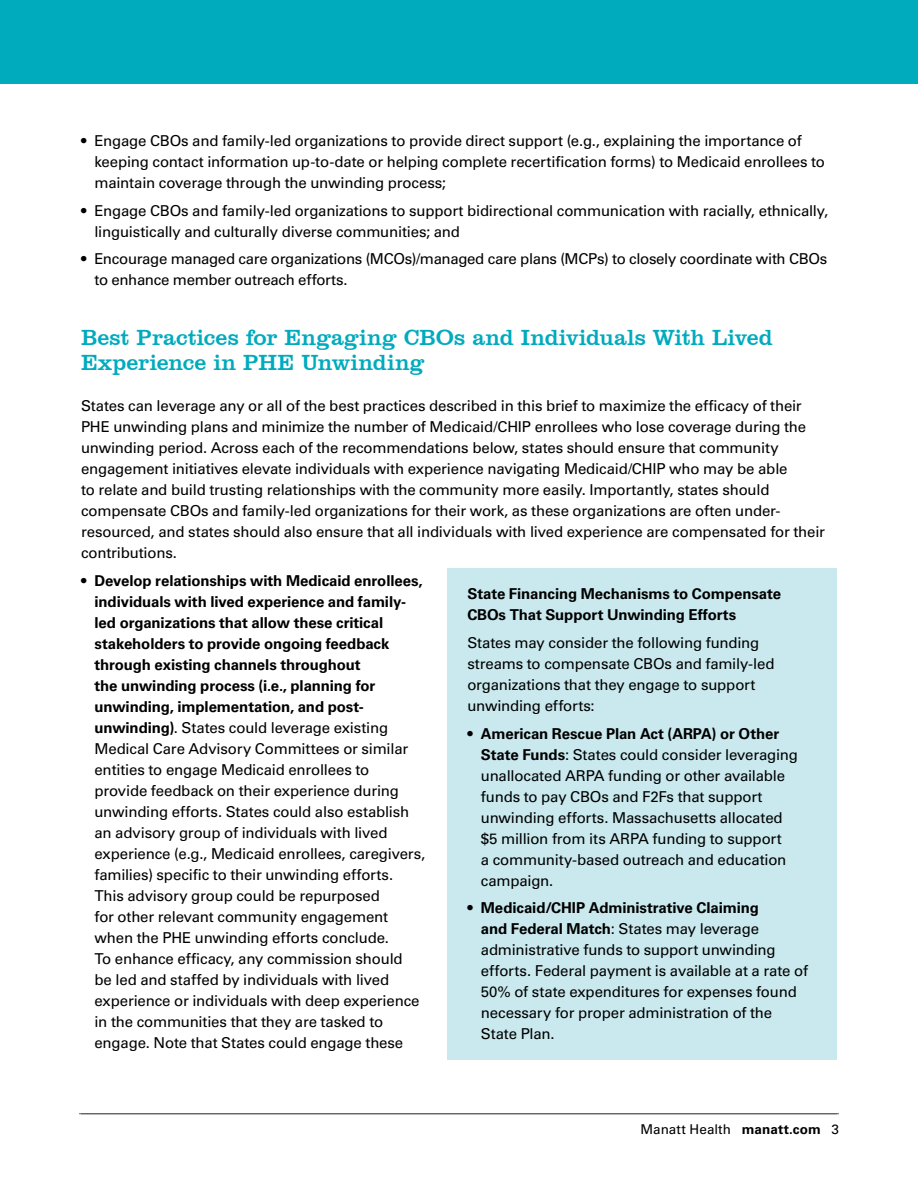
<style>
.page{position:relative;width:918px;height:1188px;background:#fff}
.page>*{position:absolute;margin:0;border:0;box-sizing:border-box;transform-origin:0 0}
.Heading_2{font:22.5px/25.5px "Clarendon BT";letter-spacing:-.005em;color:#00abbe}
.Text_1{font:15px/21px "Univers LT Std";letter-spacing:-.015em;color:#000}
.Text_1-2{font:700 15px/21px "Univers LT Std";letter-spacing:-.005em;color:#000}
.t1{font:13.5px "Univers LT Std";letter-spacing:.005em;color:#000}
.s1{font-weight:700}
</style>
<div class="page">
<div style="left:0;top:0;width:918px;height:84px;background:#00abbe"></div>
<div style="left:447px;top:568px;width:390px;height:492px;background:#c9e9ee"></div>
<hr style="left:79px;top:1113px;width:760px;height:1px;background:#5c5e67">
<p class="Text_1" style="left:94px;top:130px;width:732px;text-indent:-14px">• Engage CBOs and family-led organizations to provide direct support (e.g., explaining the importance of keeping contact information up-to-date or helping complete recertification forms) to Medicaid enrollees to maintain coverage through the unwinding process;</p>
<p class="Text_1" style="left:94px;top:200px;width:735px;text-indent:-14px">• Engage CBOs and family-led organizations to support bidirectional communication with racially, ethnically, linguistically and culturally diverse communities; and</p>
<p class="Text_1" style="left:94px;top:249px;width:734px;text-indent:-14px">• Encourage managed care organizations (MCOs)/managed care plans (MCPs) to closely coordinate with CBOs to enhance member outreach efforts.</p>
<p class="Heading_2" style="left:81px;top:324px;width:693px">Best Practices for Engaging CBOs and Individuals With Lived<br>Experience in PHE Unwinding</p>
<p class="Text_1" style="left:81px;top:396px;width:746px">States can leverage any or all of the best practices described in this brief to maximize the efficacy of their PHE unwinding plans and minimize the number of Medicaid/CHIP enrollees who lose coverage during the unwinding period. Across each of the recommendations below, states should ensure that community engagement initiatives elevate individuals with experience navigating Medicaid/CHIP who may be able<br>to relate and build trusting relationships with the community more easily. Importantly, states should compensate CBOs and family-led organizations for their work, as these organizations are often under&shy;resourced, and states should also ensure that all individuals with lived experience are compensated for their contributions.</p>
<p class="Text_1" style="left:94px;top:570px;width:332px;text-indent:-14px">• <span class="s1">Develop relationships with Medicaid enrollees, individuals with lived experience and family&shy;led organizations that allow these critical stakeholders to provide ongoing feedback through existing channels throughout<br>the unwinding process (i.e., planning for unwinding, implementation, and post&shy;unwinding)</span>. States could leverage existing Medical Care Advisory Committees or similar entities to engage Medicaid enrollees to provide feedback on their experience during unwinding efforts. States could also establish an advisory group of individuals with lived experience (e.g., Medicaid enrollees, caregivers, families) specific to their unwinding efforts.<br>This advisory group could be repurposed<br>for other relevant community engagement when the PHE unwinding efforts conclude.<br>To enhance efficacy, any commission should<br>be led and staffed by individuals with lived experience or individuals with deep experience in the communities that they are tasked to engage. Note that States could engage these</p>
<p class="Text_1-2" style="left:467px;top:583px;width:315px">State Financing Mechanisms to Compensate<br>CBOs That Support Unwinding Efforts</p>
<p class="Text_1" style="left:467px;top:632px;width:309px">States may consider the following funding streams to compensate CBOs and family-led organizations that they engage to support unwinding efforts:</p>
<p class="Text_1" style="left:481px;top:723px;width:319px;text-indent:-14px">• <span class="s1">American Rescue Plan Act (ARPA) or Other State Funds</span>: States could consider leveraging unallocated ARPA funding or other available funds to pay CBOs and F2Fs that support unwinding efforts. Massachusetts allocated $5 million from its ARPA funding to support<br>a community-based outreach and education campaign.</p>
<p class="Text_1" style="left:481px;top:898px;width:329px;text-indent:-14px">• <span class="s1">Medicaid/CHIP Administrative Claiming<br>and Federal Match</span>: States may leverage administrative funds to support unwinding efforts. Federal payment is available at a rate of 50% of state expenditures for expenses found necessary for proper administration of the State Plan.</p>
<p class="t1" style="left:641px;top:1121px;width:200px">Manatt Health <span class="s1">manatt.com</span> 3</p>
</div>
